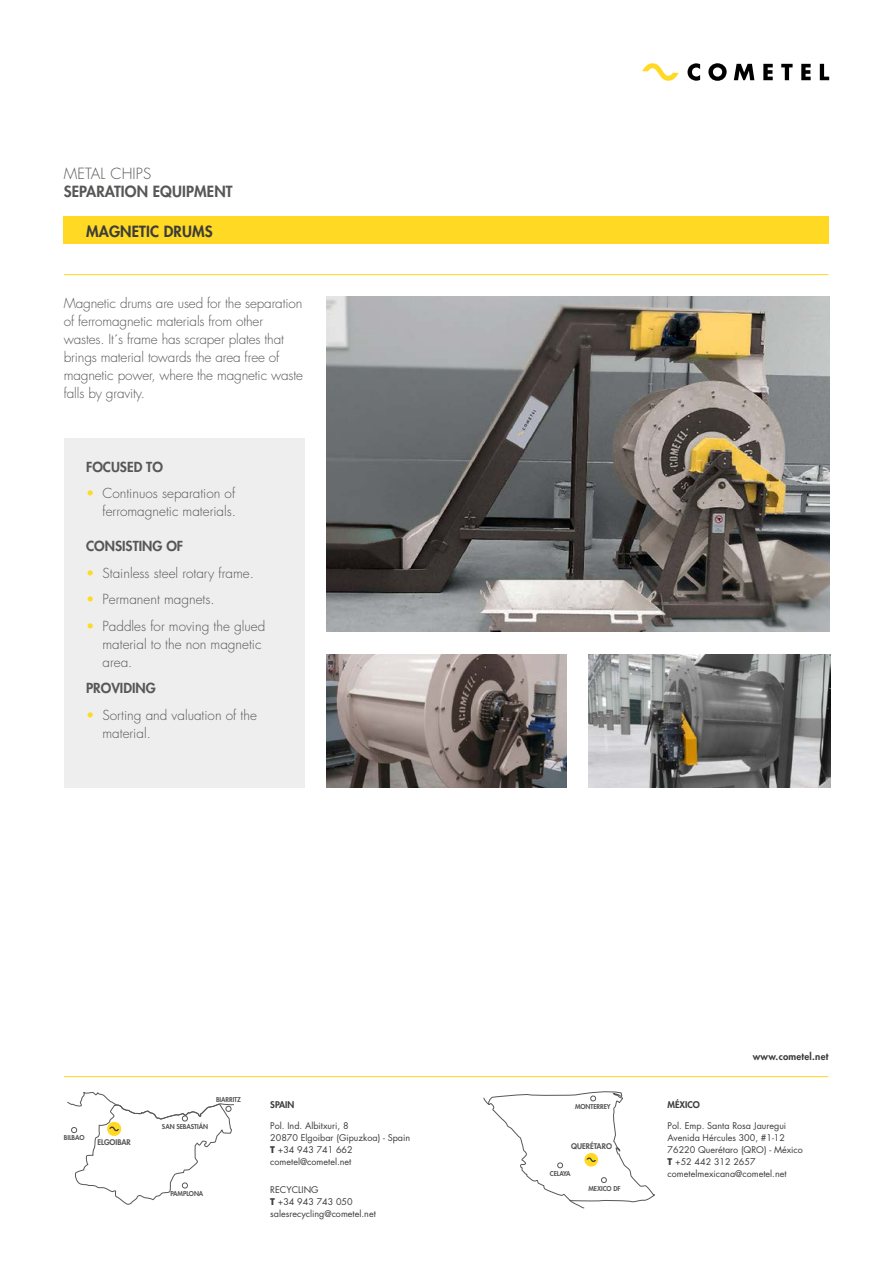
<style>
.page{position:relative;width:893px;height:1263px;background:#fff}
.page>*{position:absolute;margin:0;border:0;box-sizing:border-box;transform-origin:0 0}
.t1{font:800 15px "Futura Std";letter-spacing:.01em;color:#575756}
.t2{font:800 15px "Futura Std";letter-spacing:.01em;color:#3c3c3b}
.t3{font:300 15px "Futura Std";letter-spacing:.01em;color:#575756}
.t4{font:300 13.5px/18px "Futura Std";letter-spacing:-.01em;color:#575756}
.t5{font:800 13.5px "Futura Std";color:#575756}
.t6{font:800 9.6px "Futura Std";letter-spacing:.025em;color:#3c3c3b}
.t7{font:9px/12px "Futura Std";color:#3c3c3b}
.t8{font:800 9px "Futura Std";color:#3c3c3b}
.t9{font:800 7.65px "Futura Std";letter-spacing:-.01em;color:#575756}
.t10{font:800 6.6px "Futura Std";letter-spacing:-.01em;color:#575756}
.s1{color:#ffd923}
.s2{font-weight:700}
</style>
<div class="page">
<div style="left:64px;top:216px;width:765px;height:27px;background:#ffd923"></div>
<svg style="left:687px;top:63px;width:13px;height:18px"></svg>
<svg style="left:708px;top:63px;width:19px;height:18px"></svg>
<svg style="left:734px;top:64px;width:20px;height:16px"></svg>
<svg style="left:763px;top:64px;width:10px;height:16px"></svg>
<svg style="left:781px;top:64px;width:12px;height:16px"></svg>
<svg style="left:801px;top:64px;width:10px;height:16px"></svg>
<svg style="left:820px;top:64px;width:9px;height:16px"></svg>
<svg style="left:642px;top:63px;width:37px;height:18px"></svg>
<hr style="left:64px;top:274px;width:764px;height:1px;background:#ffd923">
<hr style="left:64px;top:1076px;width:764px;height:1px;background:#ffd923">
<svg style="left:67px;top:1092px;width:167px;height:113px"></svg>
<svg style="left:483px;top:1091px;width:172px;height:118px"></svg>
<img style="left:326px;top:297px;width:503px;height:334px">
<img style="left:326px;top:654px;width:241px;height:134px">
<img style="left:588px;top:654px;width:243px;height:134px">
<div style="left:64px;top:438px;width:241px;height:350px;background:#eee"></div>
<p class="t3" style="left:64px;top:165px;width:89px">METAL CHIPS</p>
<p class="t1" style="left:64px;top:182px;width:170px">SEPARATION EQUIPMENT</p>
<p class="t2" style="left:86px;top:222px;width:128px">MAGNETIC DRUMS</p>
<p class="t4" style="left:64px;top:295px;width:241px">Magnetic drums are used for the separation of ferromagnetic materials from other wastes. It´s frame has scraper plates that brings material towards the area free of magnetic power, where the magnetic waste falls by gravity.</p>
<p class="t5" style="left:86px;top:458px;width:78px">FOCUSED TO</p>
<p class="t4" style="left:86px;top:485px;width:151px;text-align:right"><span class="s1">•</span> Continuos separation of ferromagnetic materials.</p>
<p class="t5" style="left:86px;top:538px;width:98px">CONSISTING OF</p>
<p class="t4" style="left:86px;top:564px;width:169px"><span class="s1">•</span> Stainless steel rotary frame.</p>
<p class="t4" style="left:86px;top:591px;width:130px"><span class="s1">•</span> Permanent magnets.</p>
<p class="t4" style="left:103px;top:617px;width:164px;text-indent:-16px"><span class="s1">•</span> Paddles for moving the glued material to the non magnetic area.</p>
<p class="t5" style="left:86px;top:680px;width:71px">PROVIDING</p>
<p class="t4" style="left:103px;top:706px;width:156px;text-indent:-16px"><span class="s1">•</span> Sorting and valuation of the material.</p>
<p class="t10" style="left:64px;top:1134px;width:22px">BILBAO</p>
<p class="t9" style="left:97px;top:1137px;width:35px">ELGOIBAR</p>
<p class="t10" style="left:162px;top:1122px;width:48px">SAN SEBASTIÁN</p>
<p class="t10" style="left:216px;top:1096px;width:26px">BIARRITZ</p>
<p class="t10" style="left:170px;top:1190px;width:35px">PAMPLONA</p>
<p class="t8" style="left:270px;top:1099px;width:25px">SPAIN</p>
<p class="t7" style="left:270px;top:1120px;width:141px">Pol. Ind. Albitxuri, 8<br>20870 Elgoibar (Gipuzkoa) - Spain<br><span class="s2">T</span> +34 943 741 662 cometel@cometel.net</p>
<p class="t7" style="left:270px;top:1183px;width:107px">RECYCLING<br><span class="s2">T</span> +34 943 743 050 salesrecycling@cometel.net</p>
<p class="t10" style="left:575px;top:1103px;width:37px">MONTERREY</p>
<p class="t9" style="left:571px;top:1142px;width:43px">QUERÉTARO</p>
<p class="t10" style="left:550px;top:1169px;width:22px">CELAYA</p>
<p class="t10" style="left:589px;top:1184px;width:34px">MEXICO DF</p>
<p class="t6" style="left:753px;top:1050px;width:77px">www.cometel.net</p>
<p class="t8" style="left:668px;top:1099px;width:34px">MÉXICO</p>
<p class="t7" style="left:668px;top:1120px;width:137px">Pol. Emp. Santa Rosa Jauregui<br>Avenida Hércules 300, #1-12<br>76220 Querétaro (QRO) - México<br><span class="s2">T</span> +52 442 312 2657 cometelmexicana@cometel.net</p>
</div>
